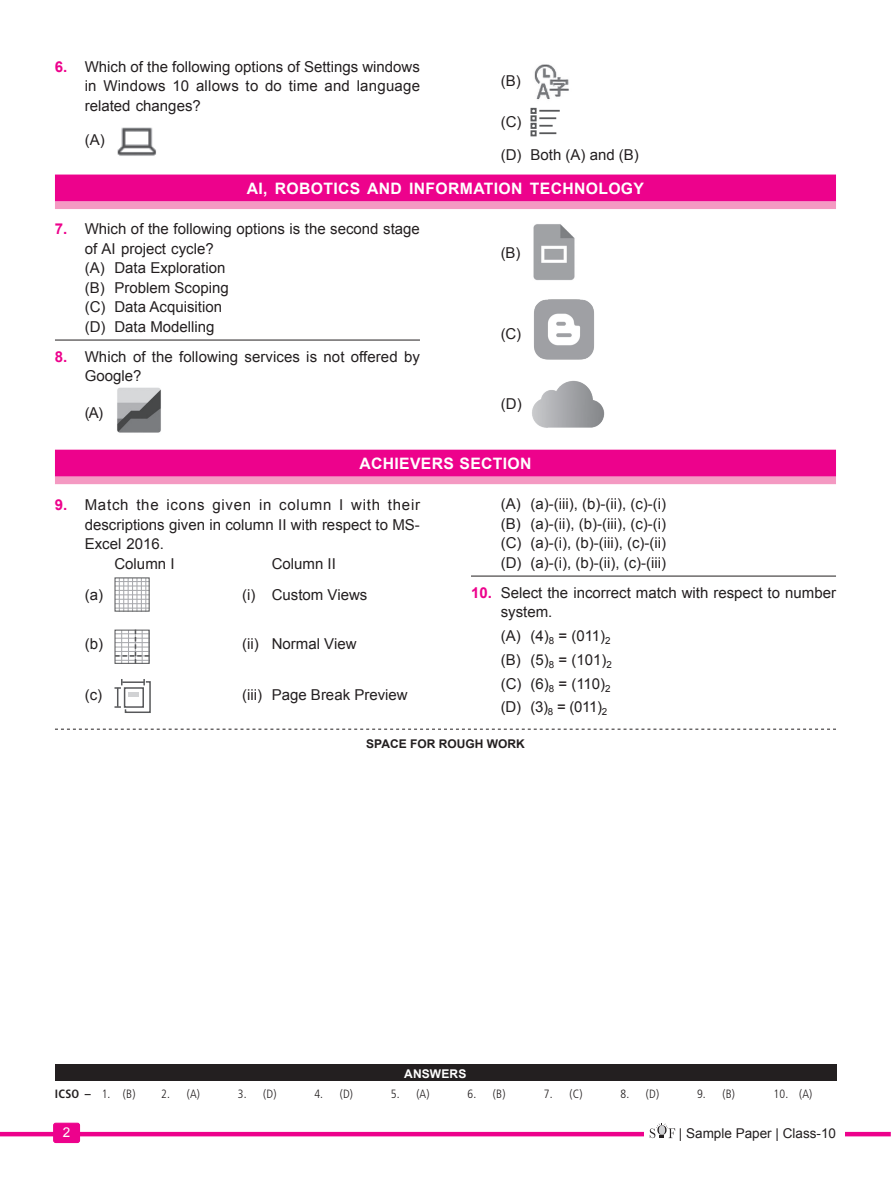
<style>
.page{position:relative;width:891px;height:1188px;background:#fff}
.page>*{position:absolute;margin:0;border:0;box-sizing:border-box;transform-origin:0 0}
.Headd{font:700 15.75px "Arial";letter-spacing:.02em;color:#fff}
.Question{font:15px/19.5px "Arial";color:#231f20}
.option_with_out_line{font:15px "Arial";color:#231f20}
._4-Option_line{font:15px "Arial";color:#231f20}
.t1{font:13.5px "Arial";color:#231f20}
.t2{font:13.5px "Arial";color:#fff}
.ANSWER_KEYS{font:300 condensed 12px "Frutiger";color:#231f20}
.t3{font:700 12px "Arial";color:#231f20}
.ANSWER_KEYS-2{font:700 condensed 12px "Frutiger";color:#231f20}
.t4{font:700 12px "Arial";letter-spacing:.01em;color:#fff}
.s1{font-weight:700;color:#ed028c}
.s2{font-weight:300}
</style>
<div class="page">
<hr style="left:0;top:1132px;width:891px;height:4px;background:#ed028c">
<div style="left:644px;top:1126px;width:201px;height:17px;background:#fff"></div>
<svg style="left:650px;top:1123px;width:25px;height:15px"></svg>
<div style="left:54px;top:1123px;width:26px;height:20px;background:#ed028c;border-radius:2px"></div>
<div style="left:53px;top:1123px;width:27px;height:20px;border:1px solid #ed028c;border-radius:2px"></div>
<div style="left:55px;top:1064px;width:781px;height:17px;background:#231f20"></div>
<svg style="left:55px;top:729px;width:781px;height:1px"></svg>
<div style="left:55px;top:175px;width:781px;height:27px;background:#ed028c"></div>
<div style="left:55px;top:202px;width:781px;height:7px;background:#f499c2"></div>
<hr style="left:55px;top:340px;width:365px;height:1px;background:#231f20">
<img style="left:117px;top:387px;width:44px;height:46px">
<img style="left:533px;top:224px;width:42px;height:56px">
<img style="left:534px;top:299px;width:60px;height:61px">
<img style="left:532px;top:380px;width:73px;height:48px">
<img style="left:117px;top:127px;width:39px;height:29px">
<img style="left:534px;top:64px;width:35px;height:36px">
<hr style="left:539px;top:110px;width:21px;height:2px;background:#57585a">
<svg style="left:531px;top:108px;width:25px;height:28px"></svg>
<div style="left:55px;top:450px;width:781px;height:27px;background:#ed028c"></div>
<div style="left:55px;top:477px;width:781px;height:7px;background:#f499c2"></div>
<hr style="left:119px;top:578px;width:1px;height:33px;background:#a8a9ad">
<hr style="left:115px;top:581px;width:34px;height:1px;background:#a8a9ad">
<hr style="left:115px;top:585px;width:34px;height:2px;background:#a8a9ad">
<hr style="left:115px;top:590px;width:34px;height:1px;background:#a8a9ad">
<hr style="left:115px;top:594px;width:34px;height:1px;background:#a8a9ad">
<hr style="left:115px;top:599px;width:34px;height:1px;background:#a8a9ad">
<hr style="left:115px;top:603px;width:34px;height:1px;background:#a8a9ad">
<hr style="left:115px;top:608px;width:34px;height:1px;background:#a8a9ad">
<hr style="left:123px;top:578px;width:1px;height:33px;background:#a8a9ad">
<hr style="left:128px;top:578px;width:1px;height:33px;background:#a8a9ad">
<hr style="left:132px;top:578px;width:1px;height:33px;background:#a8a9ad">
<hr style="left:136px;top:578px;width:1px;height:33px;background:#a8a9ad">
<hr style="left:141px;top:578px;width:1px;height:33px;background:#a8a9ad">
<hr style="left:145px;top:578px;width:1px;height:33px;background:#a8a9ad">
<div style="left:114px;top:577px;width:36px;height:35px;border:1px solid #57585a"></div>
<div style="left:114px;top:630px;width:36px;height:34px;border:1px solid #57585a"></div>
<svg style="left:115px;top:630px;width:34px;height:34px"></svg>
<svg style="left:114px;top:679px;width:37px;height:34px"></svg>
<hr style="left:471px;top:576px;width:365px;height:1px;background:#231f20">
<p class="Question" style="left:85px;top:57px;width:337px;text-align:justify;text-indent:-30px"><span class="s1">6.</span> Which of the following options of Settings windows in Windows 10 allows to do time and language related changes?</p>
<p class="option_with_out_line" style="left:85px;top:130px;width:21px">(A)</p>
<p class="option_with_out_line" style="left:501px;top:71px;width:21px">(B)</p>
<p class="option_with_out_line" style="left:501px;top:112px;width:22px">(C)</p>
<p class="option_with_out_line" style="left:501px;top:145px;width:140px">(D) Both (A) and (B)</p>
<p class="Headd" style="left:247px;top:178px;width:399px">AI, ROBOTICS AND INFORMATION TECHNOLOGY</p>
<p class="Question" style="left:85px;top:219px;width:337px;text-indent:-30px"><span class="s1">7.</span> Which of the following options is the second stage of AI project cycle?</p>
<p class="option_with_out_line" style="left:85px;top:258px;width:142px">(A) Data Exploration</p>
<p class="option_with_out_line" style="left:85px;top:278px;width:145px">(B) Problem Scoping</p>
<p class="option_with_out_line" style="left:85px;top:297px;width:139px">(C) Data Acquisition</p>
<p class="_4-Option_line" style="left:85px;top:317px;width:131px">(D) Data Modelling</p>
<p class="Question" style="left:85px;top:347px;width:337px;text-indent:-30px"><span class="s1">8.</span> Which of the following services is not offered by<br>Google?</p>
<p class="option_with_out_line" style="left:85px;top:403px;width:20px">(A)</p>
<p class="option_with_out_line" style="left:501px;top:243px;width:21px">(B)</p>
<p class="option_with_out_line" style="left:501px;top:323px;width:22px">(C)</p>
<p class="option_with_out_line" style="left:501px;top:394px;width:22px">(D)</p>
<p class="Headd" style="left:359px;top:454px;width:174px">ACHIEVERS SECTION</p>
<p class="Question" style="left:85px;top:495px;width:337px;text-align:justify;text-indent:-30px"><span class="s1">9.</span> Match the icons given in column I with their descriptions given in column II with respect to MS-Excel 2016.</p>
<p class="option_with_out_line" style="left:114px;top:554px;width:62px">Column I</p>
<p class="option_with_out_line" style="left:272px;top:554px;width:66px">Column II</p>
<p class="option_with_out_line" style="left:85px;top:585px;width:20px">(a)</p>
<p class="option_with_out_line" style="left:242px;top:585px;width:127px">(i) Custom Views</p>
<p class="option_with_out_line" style="left:85px;top:634px;width:20px">(b)</p>
<p class="option_with_out_line" style="left:242px;top:634px;width:116px">(ii) Normal View</p>
<p class="option_with_out_line" style="left:85px;top:685px;width:19px">(c)</p>
<p class="option_with_out_line" style="left:242px;top:685px;width:167px">(iii) Page Break Preview</p>
<p class="option_with_out_line" style="left:501px;top:494px;width:167px">(A) (a)-(iii), (b)-(ii), (c)-(i)</p>
<p class="option_with_out_line" style="left:501px;top:514px;width:167px">(B) (a)-(ii), (b)-(iii), (c)-(i)</p>
<p class="option_with_out_line" style="left:501px;top:533px;width:167px">(C) (a)-(i), (b)-(iii), (c)-(ii)</p>
<p class="_4-Option_line" style="left:501px;top:553px;width:167px">(D) (a)-(i), (b)-(ii), (c)-(iii)</p>
<p class="Question" style="left:501px;top:583px;width:337px;text-indent:-30px"><span class="s1">10.</span> Select the incorrect match with respect to number system.</p>
<p class="option_with_out_line" style="left:501px;top:626px;width:111px">(A) (4)<sub>8</sub> = (011)<sub>2</sub></p>
<p class="option_with_out_line" style="left:501px;top:650px;width:113px">(B) (5)<sub>8</sub> = (101)<sub>2</sub></p>
<p class="option_with_out_line" style="left:501px;top:674px;width:111px">(C) (6)<sub>8</sub> = (110)<sub>2</sub></p>
<p class="option_with_out_line" style="left:501px;top:697px;width:108px">(D) (3)<sub>8</sub> = (011)<sub>2</sub></p>
<p class="t3" style="left:366px;top:736px;width:160px">SPACE FOR ROUGH WORK</p>
<p class="t4" style="left:404px;top:1065px;width:64px">ANSWERS</p>
<p class="ANSWER_KEYS-2" style="left:55px;top:1087px;width:82px">ICSO – <span class="s2">1. (B)</span></p>
<p class="ANSWER_KEYS" style="left:161px;top:1087px;width:40px">2. (A)</p>
<p class="ANSWER_KEYS" style="left:238px;top:1087px;width:40px">3. (D)</p>
<p class="ANSWER_KEYS" style="left:314px;top:1087px;width:40px">4. (D)</p>
<p class="ANSWER_KEYS" style="left:391px;top:1087px;width:40px">5. (A)</p>
<p class="ANSWER_KEYS" style="left:467px;top:1087px;width:40px">6. (B)</p>
<p class="ANSWER_KEYS" style="left:544px;top:1087px;width:40px">7. (C)</p>
<p class="ANSWER_KEYS" style="left:620px;top:1087px;width:40px">8. (D)</p>
<p class="ANSWER_KEYS" style="left:697px;top:1087px;width:40px">9. (B)</p>
<p class="ANSWER_KEYS" style="left:774px;top:1087px;width:40px">10. (A)</p>
<p class="t2" style="left:63px;top:1123px;width:9px">2</p>
<p class="t1" style="left:679px;top:1125px;width:159px">| Sample Paper | Class-10</p>
</div>
